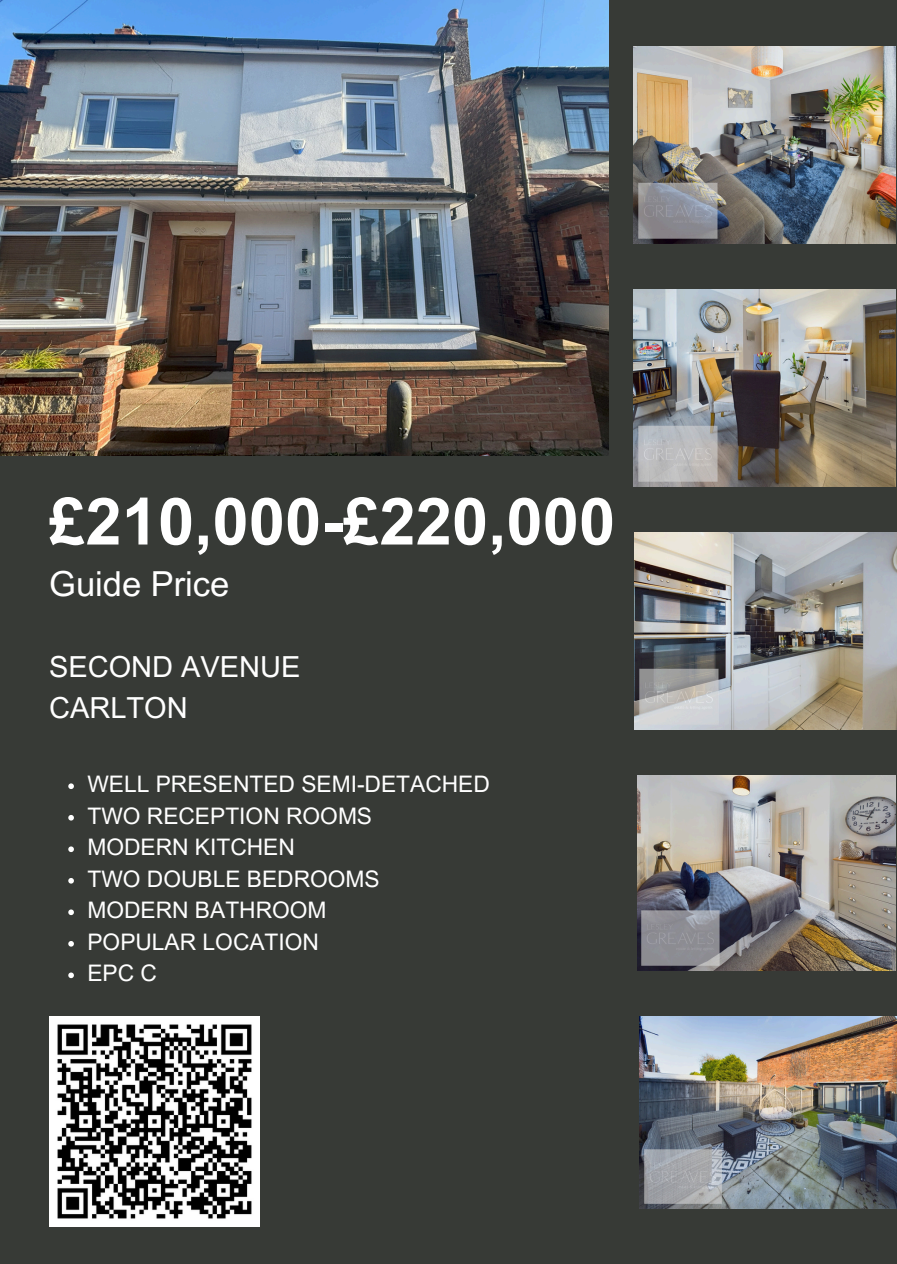
<style>
.page{position:relative;width:897px;height:1264px;background:#fff}
.page>*{position:absolute;margin:0;border:0;box-sizing:border-box;transform-origin:0 0}
.t1{font:700 65.25px "Arial MT Pro";color:#fff}
.t2{font:34.5px "Arial MT Pro";color:#fff}
.t3{font:28.95px/40.5px "Arial MT Pro";color:#fff}
.t4{font:22.8px/31.5px "Arial MT Pro";color:#fff}
.s1{font-family:"Arial"}
</style>
<div class="page">
<div style="left:0;top:0;width:897px;height:1263px;background:#373a36"></div>
<img style="left:0;top:0;width:608px;height:456px">
<img style="left:633px;top:289px;width:263px;height:197px">
<img style="left:633px;top:47px;width:263px;height:197px">
<img style="left:637px;top:775px;width:258px;height:195px">
<img style="left:634px;top:532px;width:262px;height:197px">
<img style="left:639px;top:1016px;width:257px;height:192px">
<img style="left:49px;top:1016px;width:211px;height:210px">
<svg style="left:68px;top:783px;width:6px;height:6px"></svg>
<svg style="left:68px;top:815px;width:6px;height:5px"></svg>
<svg style="left:68px;top:846px;width:6px;height:6px"></svg>
<svg style="left:68px;top:878px;width:6px;height:5px"></svg>
<svg style="left:68px;top:909px;width:6px;height:6px"></svg>
<svg style="left:68px;top:941px;width:6px;height:5px"></svg>
<svg style="left:68px;top:972px;width:6px;height:6px"></svg>
<p class="t1" style="left:49px;top:497px;width:567px">£210,000-£220,000</p>
<p class="t2" style="left:49px;top:570px;width:182px">Guide Price</p>
<p class="t3" style="left:49px;top:650px;width:253px">SECOND AVENUE<br>CARLTON</p>
<p class="t4" style="left:87px;top:771px;width:404px">WELL PRESENTED SEMI-DETAC<span class="s1">H</span>ED<br>TWO RECEPTION ROOMS<br>MODERN KITCHEN<br>TWO DOUBLE BEDROOMS<br>MODERN BATHROOM<br>POPULAR LOCATION<br>EPC C</p>
</div>
